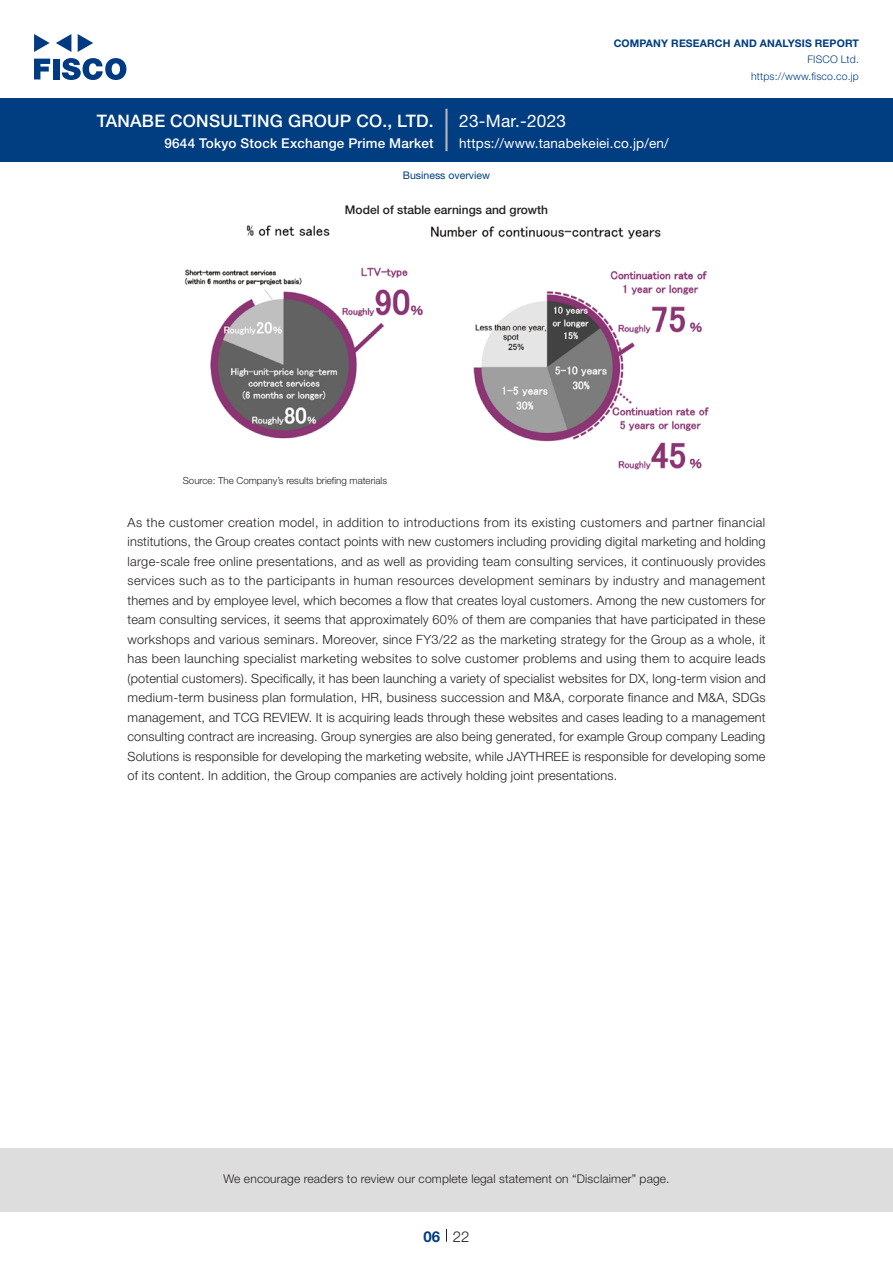
<style>
.page{position:relative;width:893px;height:1263px;background:#fff}
.page>*{position:absolute;margin:0;border:0;box-sizing:border-box;transform-origin:0 0}
.t1{font:500 17.25px "Helvetica Neue LT Std";letter-spacing:.015em;color:#fff}
.t2{font:17.25px "Helvetica Neue LT Std";letter-spacing:.015em;color:#fff}
.t3{font:300 15px "Helvetica Neue LT Std";color:#231f20}
.t4{font:700 15px "Helvetica Neue LT Std";color:#003d81}
.t5{font:13.5px "Helvetica Neue LT Std";letter-spacing:.015em;color:#fff}
.t6{font:500 13.5px "Helvetica Neue LT Std";letter-spacing:.015em;color:#fff}
.t7{font:300 12.75px/19.5px "Helvetica Neue LT Std";letter-spacing:.015em;color:#231f20;text-align:justify}
.t8{font:300 12px "Helvetica Neue LT Std";letter-spacing:.015em;color:#231f20}
.t9{font:500 12px "Helvetica Neue LT Std";color:#231f20}
.t10{font:700 10.5px "Helvetica Neue LT Std";letter-spacing:.015em;color:#003d81}
.t11{font:300 10.5px/16.5px "Helvetica Neue LT Std";letter-spacing:.015em;color:#003d81;text-align:right}
.t12{font:10.5px "Helvetica Neue LT Std";color:#003d81}
.t13{font:300 9.75px "Helvetica Neue LT Std";color:#231f20}
</style>
<div class="page">
<div style="left:0;top:1148px;width:893px;height:64px;background:#ddd"></div>
<svg style="left:34px;top:59px;width:16px;height:20px"></svg>
<div style="left:53px;top:59px;width:6px;height:20px;background:#003a83"></div>
<svg style="left:62px;top:58px;width:64px;height:22px"></svg>
<svg style="left:34px;top:34px;width:16px;height:18px"></svg>
<svg style="left:78px;top:34px;width:15px;height:18px"></svg>
<svg style="left:56px;top:34px;width:15px;height:18px"></svg>
<div style="left:0;top:98px;width:893px;height:64px;background:#003d81"></div>
<hr style="left:445px;top:109px;width:3px;height:42px;background:#b5b5b6">
<svg style="left:446px;top:1229px;width:1px;height:13px"></svg>
<img style="left:184px;top:225px;width:525px;height:245px">
<h1 class="t1" style="left:97px;top:110px;width:338px">TANABE CONSULTING GROUP CO., LTD.</h1>
<p class="t6" style="left:165px;top:135px;width:271px">9644 Tokyo Stock Exchange Prime Market</p>
<h1 class="t2" style="left:459px;top:110px;width:108px">23-Mar.-2023</h1>
<p class="t10" style="left:614px;top:37px;width:247px">COMPANY RESEARCH AND ANALYSIS REPORT</p>
<p class="t11" style="left:751px;top:51px;width:109px">FISCO Ltd. https://www.fisco.co j p.</p>
<p class="t5" style="left:459px;top:135px;width:211px">https://www.tanabekeiei.co j p. /en/</p>
<p class="t12" style="left:403px;top:169px;width:89px">Business overview</p>
<p class="t9" style="left:345px;top:203px;width:205px">Model of stable earnings and growth</p>
<p class="t13" style="left:183px;top:474px;width:206px">Source: The Company s’ results briefing materials</p>
<p class="t7" style="left:128px;top:512px;width:640px">As the customer creation model in, addition to introductions from its existing customers and partner financial institutions, the Group creates contact points with new customers including providing digital marketing and holding large-scale free online presentations, and as well as providing team consulting services it, continuously provides services such as to the participants in human resources development seminars by industry and management themes and by employee level, which becomes a flow that creates loyal customers. Among the new customers for team consulting services it, seems that approximately 60% of them are companies that have participated in these workshops and various seminars. Moreover, since FY3/22 as the marketing strategy for the Group as a whole it, has been launching specialist marketing websites to solve customer problems and using them to acquire leads (potential customers .) Specifically it, has been launching a variety of specialist websites for DX, long-term vision and medium-term business plan formulation, HR, business succession and M&amp;A, corporate finance and M&amp;A, SDGs management, and TCG REVIEW isIt. acquiring leads through these websites and cases leading to a management consulting contract are increasing. Group synergies are also being generated, for example Group company Leading Solutions is responsible for developing the marketing website, while JAYTHREE is responsible for developing some of its content In. addition, the Group companies are actively holding joint presentations.</p>
<p class="t8" style="left:223px;top:1171px;width:448px">We encourage readers to review our complete legal statement on “Disclaimer” page.</p>
<p class="t4" style="left:423px;top:1227px;width:18px">06</p>
<p class="t3" style="left:453px;top:1227px;width:18px">22</p>
</div>
